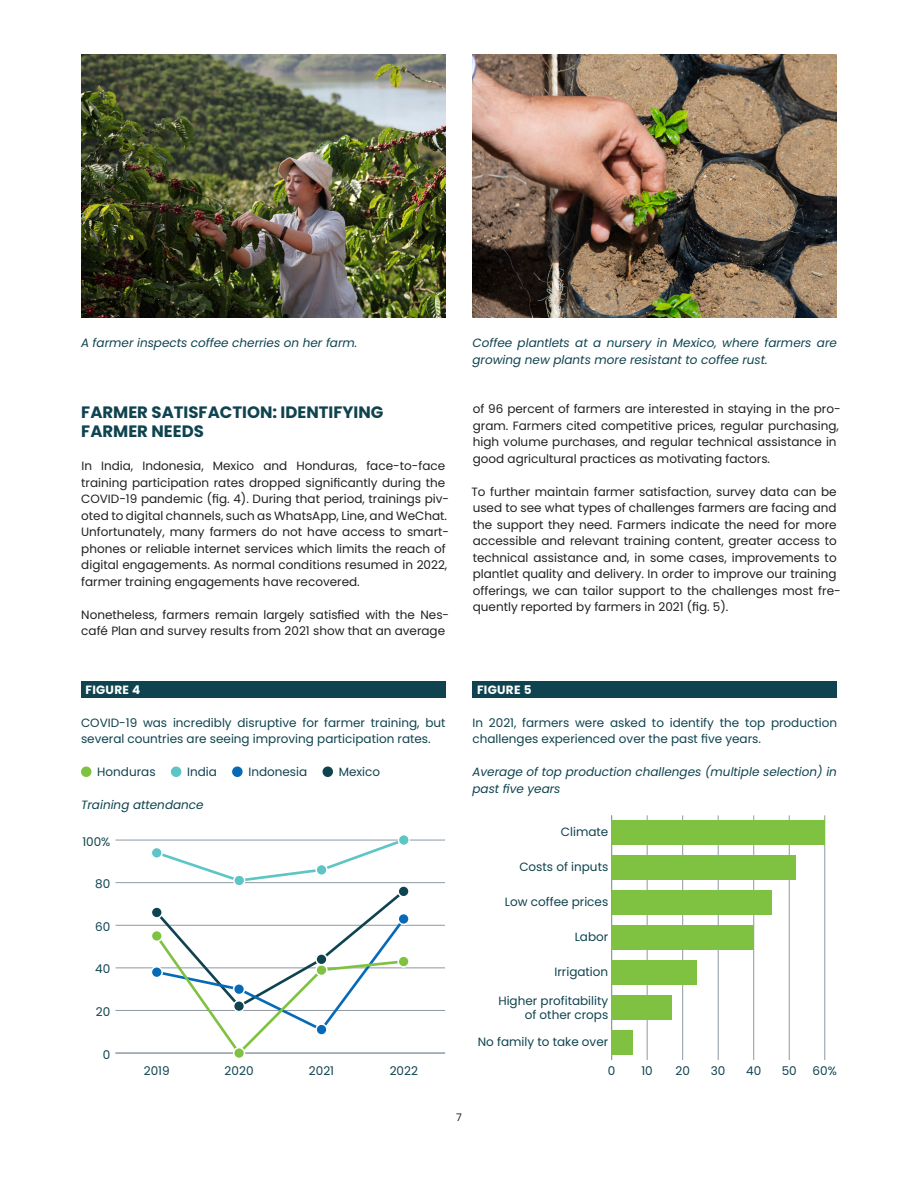
<style>
.page{position:relative;width:918px;height:1188px;background:#fff}
.page>*{position:absolute;margin:0;border:0;box-sizing:border-box;transform-origin:0 0}
.Section_heading{font:700 16.5px/19.5px "Poppins";color:#0f434f}
.t1{font:12px/16.5px "Poppins";color:#231f20}
.t2{font:12px/16.5px "Poppins";color:#0f434f}
.t3{font:italic 12px/16.5px "Poppins";color:#0f434f}
.t4{font:700 12px "Poppins";letter-spacing:.025em;color:#fff}
.t5{font:10.5px "Poppins";color:#231f20}
</style>
<div class="page">
<div style="left:81px;top:681px;width:365px;height:17px;background:#0f434f"></div>
<div style="left:171px;top:767px;width:10px;height:10px;background:#5dc5c5;border-radius:50%"></div>
<div style="left:232px;top:767px;width:11px;height:10px;background:#076ab6;border-radius:50%"></div>
<div style="left:81px;top:767px;width:10px;height:10px;background:#7fc241;border-radius:50%"></div>
<div style="left:323px;top:767px;width:10px;height:10px;background:#0f434f;border-radius:50%"></div>
<hr style="left:116px;top:1053px;width:329px;height:1px;background:#8d99a2">
<hr style="left:116px;top:1010px;width:329px;height:1px;background:#8d99a2">
<hr style="left:116px;top:968px;width:329px;height:1px;background:#8d99a2">
<hr style="left:116px;top:925px;width:329px;height:1px;background:#8d99a2">
<hr style="left:116px;top:882px;width:329px;height:1px;background:#8d99a2">
<hr style="left:116px;top:840px;width:329px;height:1px;background:#8d99a2">
<svg style="left:153px;top:839px;width:255px;height:215px"></svg>
<div style="left:234px;top:1048px;width:10px;height:10px;background:#7fc241;border-radius:50%"></div>
<div style="left:233px;top:1047px;width:12px;height:12px;border:2px solid #fff;border-radius:50%"></div>
<div style="left:151px;top:931px;width:11px;height:10px;background:#7fc241;border-radius:50%"></div>
<div style="left:151px;top:930px;width:12px;height:12px;border:2px solid #fff;border-radius:50%"></div>
<div style="left:316px;top:965px;width:11px;height:11px;background:#7fc241;border-radius:50%"></div>
<div style="left:315px;top:964px;width:13px;height:12px;border:2px solid #fff;border-radius:50%"></div>
<div style="left:398px;top:956px;width:11px;height:11px;background:#7fc241;border-radius:50%"></div>
<div style="left:397px;top:955px;width:13px;height:13px;border:2px solid #fff;border-radius:50%"></div>
<div style="left:151px;top:847px;width:11px;height:11px;background:#5dc5c5;border-radius:50%"></div>
<div style="left:151px;top:847px;width:12px;height:12px;border:2px solid #fff;border-radius:50%"></div>
<div style="left:234px;top:875px;width:11px;height:11px;background:#5dc5c5;border-radius:50%"></div>
<div style="left:233px;top:874px;width:12px;height:13px;border:2px solid #fff;border-radius:50%"></div>
<div style="left:316px;top:864px;width:11px;height:11px;background:#5dc5c5;border-radius:50%"></div>
<div style="left:315px;top:864px;width:13px;height:12px;border:2px solid #fff;border-radius:50%"></div>
<div style="left:398px;top:835px;width:11px;height:10px;background:#5dc5c5;border-radius:50%"></div>
<div style="left:398px;top:834px;width:12px;height:12px;border:2px solid #fff;border-radius:50%"></div>
<div style="left:151px;top:967px;width:11px;height:11px;background:#076ab6;border-radius:50%"></div>
<div style="left:151px;top:966px;width:12px;height:12px;border:2px solid #fff;border-radius:50%"></div>
<div style="left:234px;top:984px;width:10px;height:11px;background:#076ab6;border-radius:50%"></div>
<div style="left:233px;top:983px;width:12px;height:12px;border:2px solid #fff;border-radius:50%"></div>
<div style="left:316px;top:1024px;width:11px;height:11px;background:#076ab6;border-radius:50%"></div>
<div style="left:315px;top:1023px;width:13px;height:13px;border:2px solid #fff;border-radius:50%"></div>
<div style="left:398px;top:914px;width:11px;height:10px;background:#076ab6;border-radius:50%"></div>
<div style="left:397px;top:913px;width:13px;height:12px;border:2px solid #fff;border-radius:50%"></div>
<div style="left:151px;top:907px;width:11px;height:11px;background:#0f434f;border-radius:50%"></div>
<div style="left:151px;top:906px;width:12px;height:13px;border:2px solid #fff;border-radius:50%"></div>
<div style="left:234px;top:1001px;width:10px;height:11px;background:#0f434f;border-radius:50%"></div>
<div style="left:233px;top:1000px;width:12px;height:12px;border:2px solid #fff;border-radius:50%"></div>
<div style="left:316px;top:954px;width:11px;height:11px;background:#0f434f;border-radius:50%"></div>
<div style="left:315px;top:953px;width:13px;height:12px;border:2px solid #fff;border-radius:50%"></div>
<div style="left:398px;top:886px;width:11px;height:11px;background:#0f434f;border-radius:50%"></div>
<div style="left:397px;top:885px;width:13px;height:13px;border:2px solid #fff;border-radius:50%"></div>
<img style="left:81px;top:54px;width:365px;height:264px">
<img style="left:472px;top:54px;width:365px;height:264px">
<div style="left:472px;top:681px;width:365px;height:17px;background:#0f434f"></div>
<hr style="left:647px;top:815px;width:1px;height:245px;background:#8d99a2">
<hr style="left:682px;top:815px;width:1px;height:245px;background:#8d99a2">
<hr style="left:718px;top:815px;width:1px;height:245px;background:#8d99a2">
<hr style="left:753px;top:815px;width:1px;height:245px;background:#8d99a2">
<hr style="left:789px;top:815px;width:1px;height:245px;background:#8d99a2">
<hr style="left:824px;top:815px;width:1px;height:245px;background:#8d99a2">
<hr style="left:611px;top:815px;width:1px;height:245px;background:#8d99a2">
<div style="left:612px;top:821px;width:213px;height:24px;background:#7fc241"></div>
<div style="left:612px;top:856px;width:184px;height:24px;background:#7fc241"></div>
<div style="left:612px;top:891px;width:159px;height:24px;background:#7fc241"></div>
<div style="left:612px;top:925px;width:142px;height:25px;background:#7fc241"></div>
<div style="left:612px;top:960px;width:85px;height:25px;background:#7fc241"></div>
<div style="left:612px;top:995px;width:60px;height:25px;background:#7fc241"></div>
<div style="left:612px;top:1030px;width:21px;height:25px;background:#7fc241"></div>
<p class="t3" style="left:81px;top:335px;width:278px">A farmer inspects coffee cherries on her farm.</p>
<p class="t3" style="left:472px;top:335px;width:366px">Coffee plantlets at a nursery in Mexico, where farmers are growing new plants more resistant to coffee rust.</p>
<p class="Section_heading" style="left:81px;top:402px;width:304px">FARMER SATISFACTION: IDENTIFYING<br>FARMER NEEDS</p>
<p class="t1" style="left:81px;top:458px;width:370px">In India, Indonesia, Mexico and Honduras, face-to-face training participation rates dropped significantly during the COVID-19 pandemic (fig. 4). During that period, trainings piv&shy;oted to digital channels, such as WhatsApp, Line, and WeChat.<br>Unfortunately, many farmers do not have access to smart&shy;phones or reliable internet services which limits the reach of digital engagements. As normal conditions resumed in 2022, farmer training engagements have recovered.</p>
<p class="t1" style="left:81px;top:606px;width:369px">Nonetheless, farmers remain largely satisfied with the Nes&shy;café Plan and survey results from 2021 show that an average</p>
<p class="t1" style="left:473px;top:401px;width:369px">of 96 percent of farmers are interested in staying in the pro&shy;gram. Farmers cited competitive prices, regular purchasing, high volume purchases, and regular technical assistance in good agricultural practices as motivating factors.</p>
<p class="t1" style="left:471px;top:483px;width:371px">To further maintain farmer satisfaction, survey data can be used to see what types of challenges farmers are facing and the support they need. Farmers indicate the need for more accessible and relevant training content, greater access to technical assistance and, in some cases, improvements to plantlet quality and delivery. In order to improve our training offerings, we can tailor support to the challenges most fre&shy;quently reported by farmers in 2021 (fig. 5).</p>
<p class="t4" style="left:86px;top:682px;width:56px">FIGURE 4</p>
<p class="t2" style="left:81px;top:714px;width:366px">COVID-19 was incredibly disruptive for farmer training, but several countries are seeing improving participation rates.</p>
<p class="t2" style="left:97px;top:764px;width:60px">Honduras</p>
<p class="t2" style="left:187px;top:764px;width:31px">India</p>
<p class="t2" style="left:248px;top:764px;width:60px">Indonesia</p>
<p class="t2" style="left:339px;top:764px;width:43px">Mexico</p>
<p class="t3" style="left:81px;top:797px;width:124px">Training attendance</p>
<p class="t2" style="left:82px;top:833px;width:30px">100%</p>
<p class="t2" style="left:95px;top:876px;width:17px">80</p>
<p class="t2" style="left:95px;top:918px;width:17px">60</p>
<p class="t2" style="left:95px;top:961px;width:17px">40</p>
<p class="t2" style="left:96px;top:1004px;width:16px">20</p>
<p class="t2" style="left:103px;top:1046px;width:9px">0</p>
<p class="t2" style="left:144px;top:1063px;width:27px">2019</p>
<p class="t2" style="left:225px;top:1063px;width:30px">2020</p>
<p class="t2" style="left:309px;top:1063px;width:27px">2021</p>
<p class="t2" style="left:390px;top:1063px;width:30px">2022</p>
<p class="t4" style="left:477px;top:682px;width:56px">FIGURE 5</p>
<p class="t2" style="left:472px;top:714px;width:366px">In 2021, farmers were asked to identify the top production challenges experienced over the past five years.</p>
<p class="t3" style="left:472px;top:764px;width:366px">Average of top production challenges (multiple selection) in past five years</p>
<p class="t2" style="left:561px;top:824px;width:49px">Climate</p>
<p class="t2" style="left:519px;top:859px;width:90px">Costs of inputs</p>
<p class="t2" style="left:505px;top:894px;width:105px">Low coffee prices</p>
<p class="t2" style="left:575px;top:929px;width:35px">Labor</p>
<p class="t2" style="left:555px;top:964px;width:55px">Irrigation</p>
<p class="t2" style="left:498px;top:994px;width:111px;line-height:14.4px;text-align:right">Higher profitability of other crops</p>
<p class="t2" style="left:478px;top:1033px;width:132px">No family to take over</p>
<p class="t2" style="left:608px;top:1063px;width:9px">0</p>
<p class="t2" style="left:641px;top:1063px;width:13px">10</p>
<p class="t2" style="left:675px;top:1063px;width:16px">20</p>
<p class="t2" style="left:711px;top:1063px;width:16px">30</p>
<p class="t2" style="left:746px;top:1063px;width:17px">40</p>
<p class="t2" style="left:782px;top:1063px;width:17px">50</p>
<p class="t2" style="left:813px;top:1063px;width:26px">60%</p>
<p class="t5" style="left:456px;top:1111px;width:7px">7</p>
</div>
